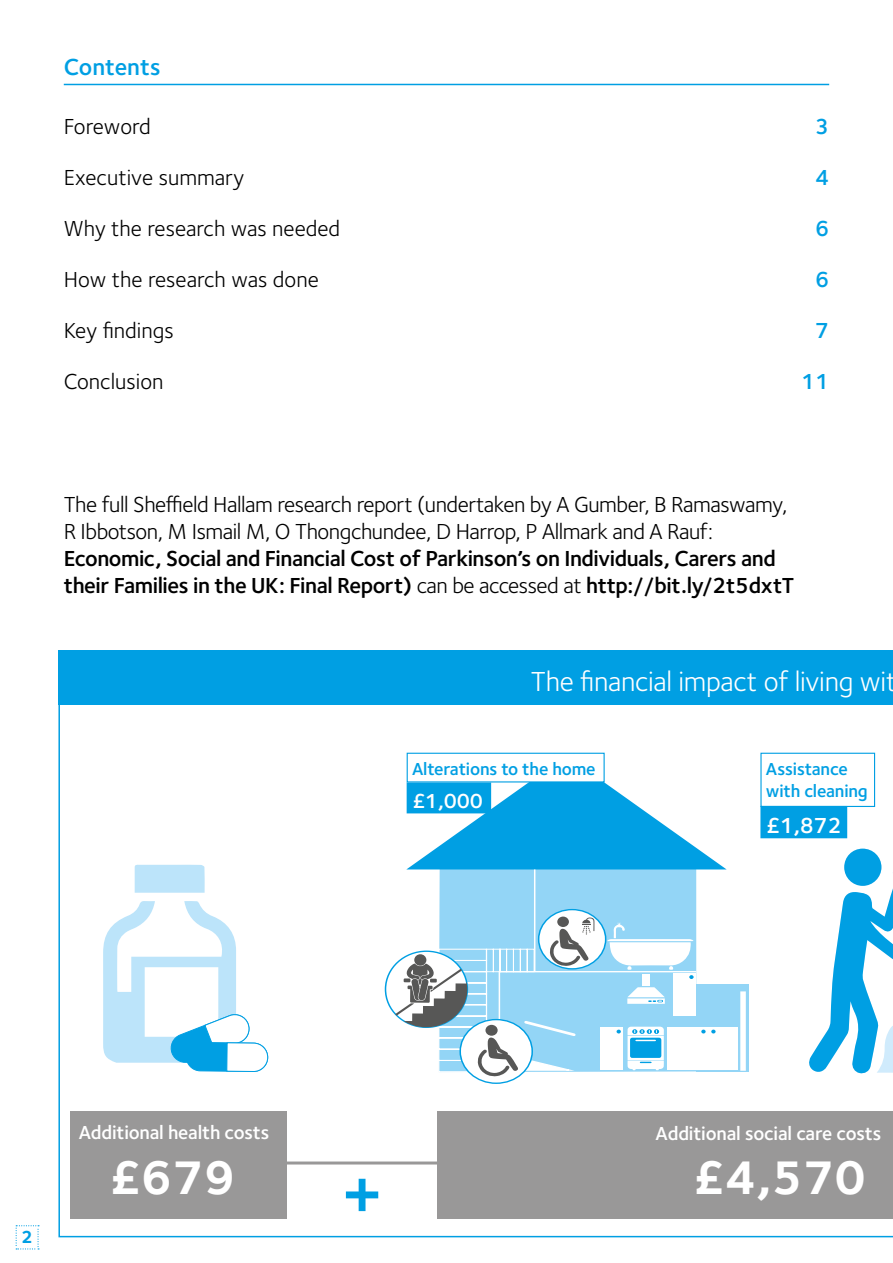
<style>
.page{position:relative;width:893px;height:1263px;background:#fff}
.page>*{position:absolute;margin:0;border:0;box-sizing:border-box;transform-origin:0 0}
.t1{font:700 61.5px "Foundry Sterling";color:#009fe3}
.t2{font:700 48.75px "Foundry Sterling";color:#fff}
.t3{font:28.5px "Foundry Sterling";letter-spacing:-.01em;color:#fff}
.t4{font:600 24px "Foundry Sterling";color:#009fe3}
.t5{font:600 22.5px/27px "Foundry Sterling";letter-spacing:-.02em;color:#000}
.t6{font:22.5px/27px "Foundry Sterling";letter-spacing:-.02em;color:#000}
.t7{font:22.5px "Foundry Sterling";color:#000}
.t8{font:600 22.5px "Foundry Sterling";color:#009fe3}
.t9{font:600 22.5px "Foundry Sterling";color:#fff}
.t10{font:600 21px "Foundry Sterling";color:#fff}
.t11{font:600 19.5px "Foundry Sterling";letter-spacing:-.01em;color:#fff}
.t12{font:600 18px/21.6px "Foundry Sterling";letter-spacing:-.01em;color:#009fe3}
.t13{font:700 18px "Foundry Sterling";color:#009fe3}
.s1{font-weight:400}
</style>
<div class="page">
<svg style="left:16px;top:1225px;width:23px;height:24px"></svg>
<hr style="left:64px;top:84px;width:765px;height:1px;background:#009fe3">
<svg style="left:58px;top:705px;width:835px;height:532px"></svg>
<div style="left:135px;top:865px;width:70px;height:28px;background:#bce4fa"></div>
<svg style="left:103px;top:901px;width:165px;height:171px"></svg>
<div style="left:58px;top:651px;width:835px;height:54px;background:#009fe3"></div>
<svg style="left:809px;top:872px;width:84px;height:201px"></svg>
<div style="left:844px;top:849px;width:37px;height:37px;background:#009fe3;border-radius:50%"></div>
<div style="left:439px;top:869px;width:257px;height:203px;background:#93d5f6"></div>
<svg style="left:406px;top:755px;width:321px;height:114px"></svg>
<hr style="left:499px;top:971px;width:197px;height:1px;background:#fff">
<hr style="left:534px;top:869px;width:1px;height:103px;background:#fff">
<svg style="left:385px;top:951px;width:83px;height:76px"></svg>
<svg style="left:539px;top:909px;width:67px;height:60px"></svg>
<div style="left:696px;top:984px;width:53px;height:88px;background:#93d5f6"></div>
<hr style="left:741px;top:992px;width:4px;height:78px;background:#fff">
<div style="left:740px;top:991px;width:6px;height:80px;border:1px solid #fff"></div>
<div style="left:642px;top:974px;width:8px;height:12px;background:#fff"></div>
<svg style="left:627px;top:987px;width:38px;height:17px"></svg>
<svg style="left:627px;top:1027px;width:37px;height:43px"></svg>
<div style="left:667px;top:1027px;width:41px;height:43px;background:#fff"></div>
<div style="left:673px;top:973px;width:23px;height:42px;background:#fff"></div>
<svg style="left:607px;top:923px;width:87px;height:56px"></svg>
<div style="left:600px;top:1027px;width:23px;height:43px;background:#fff"></div>
<svg style="left:617px;top:1029px;width:4px;height:4px"></svg>
<div style="left:709px;top:1027px;width:29px;height:43px;background:#fff"></div>
<svg style="left:701px;top:1029px;width:15px;height:4px"></svg>
<svg style="left:460px;top:1019px;width:72px;height:64px"></svg>
<svg style="left:395px;top:917px;width:199px;height:159px"></svg>
<div style="left:485px;top:1025px;width:13px;height:11px;background:#575756;border-radius:50%"></div>
<div style="left:407px;top:753px;width:197px;height:29px;background:#fff"></div>
<div style="left:407px;top:753px;width:198px;height:29px;border:1px solid #009fe3"></div>
<div style="left:407px;top:783px;width:84px;height:30px;background:#009fe3"></div>
<div style="left:407px;top:782px;width:84px;height:31px;border:1px solid #009fe3"></div>
<div style="left:761px;top:753px;width:113px;height:53px;background:#fff"></div>
<div style="left:760px;top:753px;width:115px;height:54px;border:1px solid #009fe3"></div>
<div style="left:761px;top:806px;width:86px;height:32px;background:#009fe3"></div>
<div style="left:70px;top:1111px;width:216px;height:108px;background:#999898"></div>
<div style="left:437px;top:1111px;width:456px;height:108px;background:#999898"></div>
<hr style="left:269px;top:1161px;width:168px;height:3px;background:#999898">
<p class="t4" style="left:64px;top:53px;width:98px">Contents</p>
<p class="t6" style="left:64px;top:114px;width:89px">Foreword</p>
<p class="t8" style="left:815px;top:114px;width:16px">3</p>
<p class="t7" style="left:64px;top:165px;width:182px">Executive summary</p>
<p class="t8" style="left:815px;top:165px;width:16px">4</p>
<p class="t7" style="left:64px;top:216px;width:278px">Why the research was needed</p>
<p class="t8" style="left:815px;top:216px;width:16px">6</p>
<p class="t7" style="left:64px;top:267px;width:256px">How the research was done</p>
<p class="t8" style="left:815px;top:267px;width:16px">6</p>
<p class="t7" style="left:64px;top:318px;width:111px">Key findings</p>
<p class="t8" style="left:815px;top:318px;width:16px">7</p>
<p class="t7" style="left:64px;top:369px;width:101px">Conclusion</p>
<p class="t8" style="left:801px;top:369px;width:30px">11</p>
<p class="t6" style="left:64px;top:491px;width:725px">The full Sheffield Hallam research report (undertaken by A Gumber, B Ramaswamy,<br>R Ibbotson, M Ismail M, O Thongchundee, D Harrop, P Allmark and A Rauf:</p>
<p class="t5" style="left:64px;top:545px;width:732px">Economic, Social and Financial Cost of Parkinson’s on Individuals, Carers and their Families in the UK: Final Report) <span class="s1">can be accessed at</span> http://bit.ly/2t5dxtT</p>
<p class="t3" style="left:531px;top:665px;width:367px">The financial impact of living wit</p>
<p class="t12" style="left:412px;top:759px;width:185px">Alterations to the home</p>
<p class="t10" style="left:412px;top:788px;width:72px">£1,000</p>
<p class="t12" style="left:766px;top:759px;width:104px">Assistance with cleaning</p>
<p class="t9" style="left:766px;top:812px;width:78px">£1,872</p>
<p class="t13" style="left:21px;top:1227px;width:13px">2</p>
<p class="t11" style="left:79px;top:1120px;width:192px">Additional health costs</p>
<p class="t11" style="left:656px;top:1122px;width:227px">Additional social care costs</p>
<h2 class="t2" style="left:110px;top:1148px;width:127px">£679</h2>
<h2 class="t2" style="left:693px;top:1148px;width:174px">£4,570</h2>
<h1 class="t1" style="left:342px;top:1154px;width:41px">+</h1>
</div>
